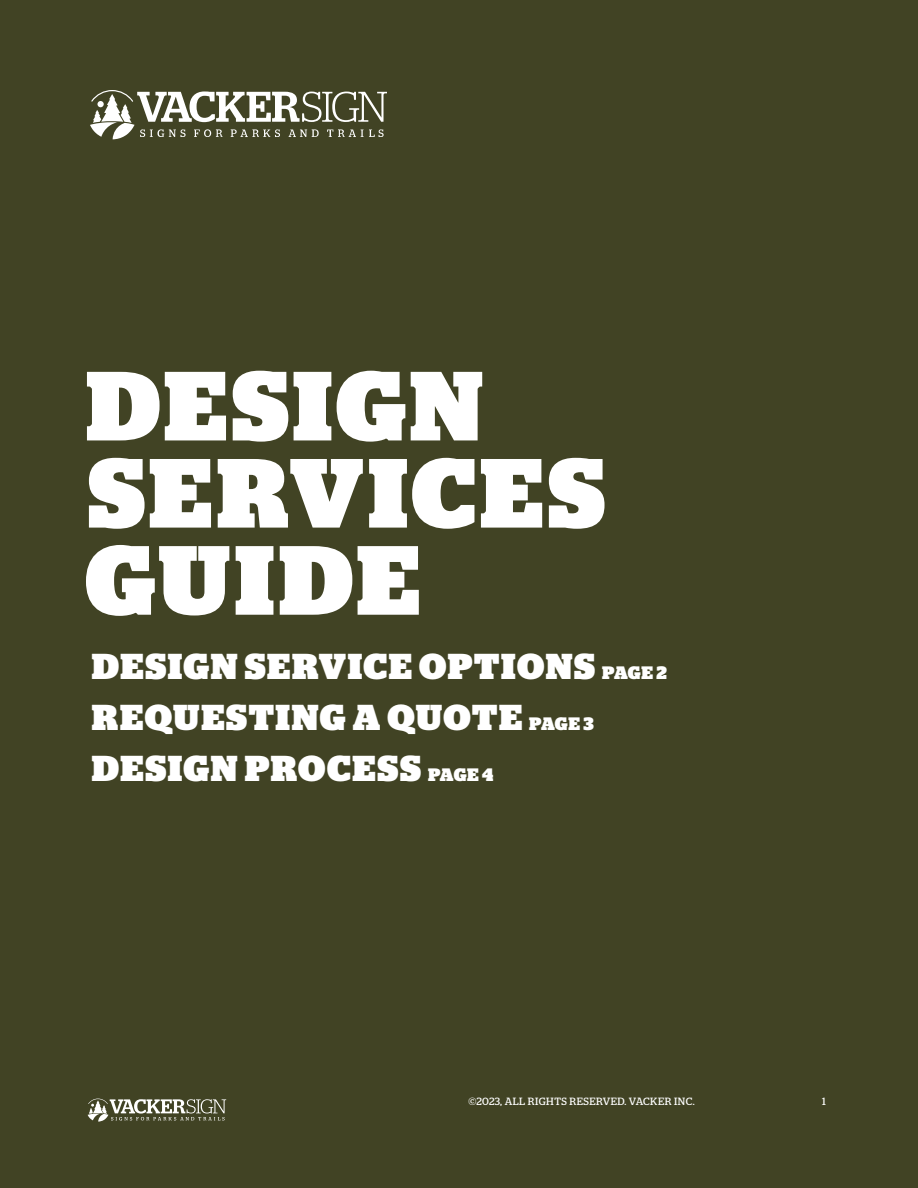
<style>
.page{position:relative;width:918px;height:1188px;background:#414324}
.page>*{position:absolute;margin:0;border:0;box-sizing:border-box;transform-origin:0 0}
.t1{font:900 97.95px/87.2px "Stag";letter-spacing:.04em;color:#fff}
.t2{font:900 36px/51px "Stag";letter-spacing:.04em;color:#fff}
.t3{font:10.5px "Stag";letter-spacing:.05em;color:#fff}
.s1{font-size:18px}
</style>
<div class="page">
<svg style="left:88px;top:1099px;width:138px;height:23px"></svg>
<svg style="left:90px;top:90px;width:297px;height:49px"></svg>
<h1 class="t1" style="left:85px;top:363px;width:521px">DESIGN<br>SERVICES<br>GUIDE</h1>
<p class="t2" style="left:92px;top:641px;width:577px">DESIGN SERVICE OPTIONS <span class="s1">PAGE 2<br></span>REQUESTING A QUOTE <span class="s1">PAGE 3<br></span>DESIGN PROCESS <span class="s1">PAGE 4</span></p>
<p class="t3" style="left:468px;top:1096px;width:228px">©2023, ALL RIGHTS RESERVED. VACKER INC.</p>
<p class="t3" style="left:822px;top:1096px;width:5px">1</p>
</div>
